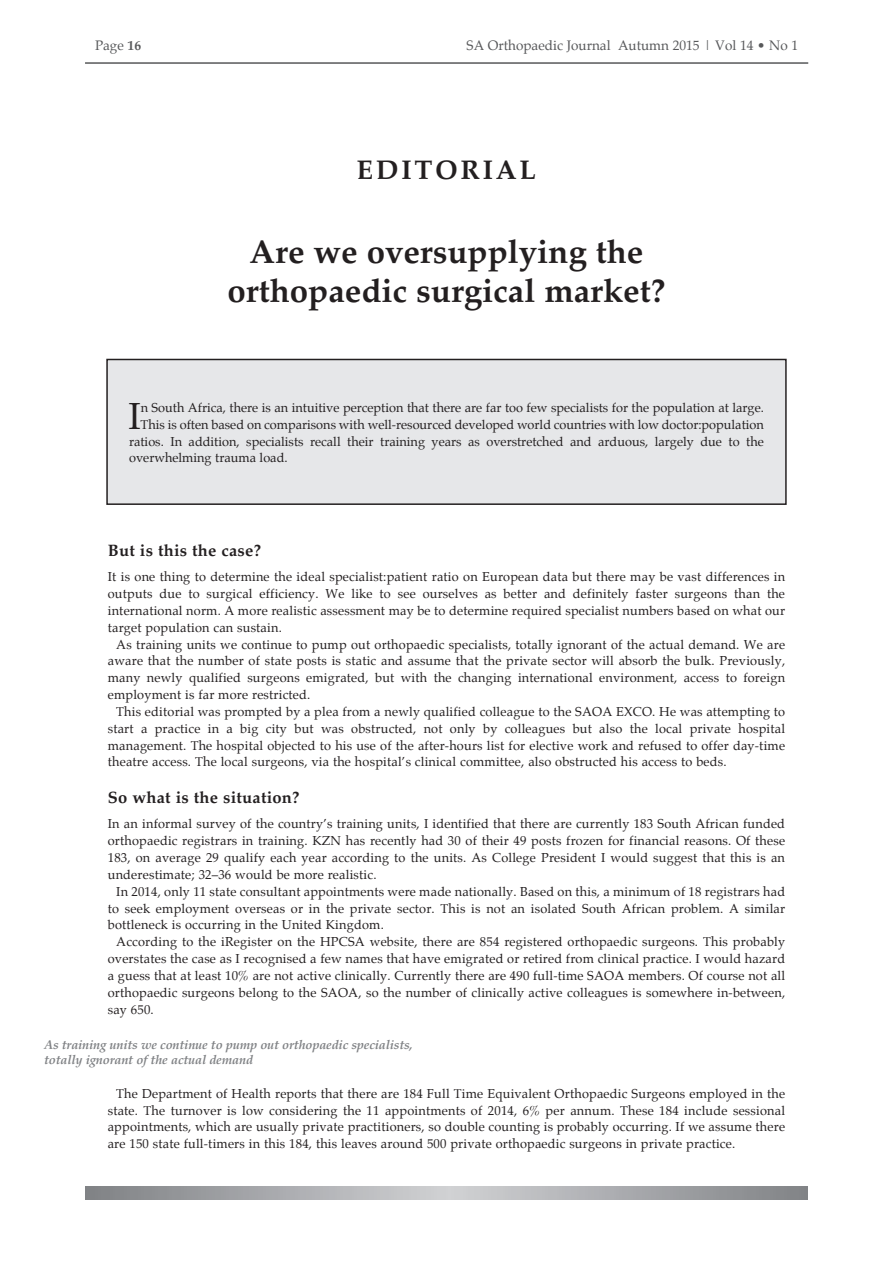
<style>
.page{position:relative;width:893px;height:1263px;background:#fff}
.page>*{position:absolute;margin:0;border:0;box-sizing:border-box;transform-origin:0 0}
.t1{font:36.9px "Palatino";color:#231f20}
.t2{font:700 33px/39.6px "Palatino";color:#231f20;text-align:center}
.t3{font:700 27px "Palatino";letter-spacing:.1em;color:#231f20}
.t4{font:700 16.5px "Palatino";letter-spacing:.015em;color:#231f20}
.t5{font:13.5px "Palatino";color:#57585a}
.t6{font:12.75px/16.8px "Palatino";letter-spacing:.015em;color:#231f20;text-align:justify}
.t7{font:italic 700 12.75px/15.3px "Palatino";letter-spacing:-.015em;color:#808285}
.s1{font-weight:700}
</style>
<div class="page">
<svg style="left:85px;top:1186px;width:723px;height:13px;background:#a8a9ac"></svg>
<hr style="left:85px;top:62px;width:723px;height:2px;background:#57585a">
<div style="left:108px;top:360px;width:677px;height:143px;background:#e6e7e9"></div>
<div style="left:106px;top:359px;width:681px;height:146px;border:2px solid #231f20"></div>
<p class="t5" style="left:95px;top:39px;width:48px">Page <span class="s1">16</span></p>
<p class="t5" style="left:467px;top:39px;width:333px">SA Orthopaedic Journal Autumn 2015 | Vol 14 • No 1</p>
<p class="t3" style="left:357px;top:154px;width:181px">EDITORIAL</p>
<p class="t2" style="left:228px;top:231px;width:439px">Are we oversupplying the orthopaedic surgical market?</p>
<p class="t1" style="left:128px;top:398px;width:14px">I</p>
<p class="t6" style="left:141px;top:400px;width:625px">n South Africa, there is an intuitive perception that there are far too few specialists for the population at large.</p>
<p class="t6" style="left:141px;top:417px;width:625px">This is often based on comparisons with well-resourced developed world countries with low doctor:population</p>
<p class="t6" style="left:129px;top:434px;width:636px">ratios. In addition, specialists recall their training years as overstretched and arduous, largely due to the</p>
<p class="t6" style="left:129px;top:450px;width:160px">overwhelming trauma load.</p>
<p class="t4" style="left:108px;top:541px;width:155px">But is this the case?</p>
<p class="t6" style="left:108px;top:569px;width:679px">It is one thing to determine the ideal specialist:patient ratio on European data but there may be vast differences in</p>
<p class="t6" style="left:108px;top:586px;width:679px">outputs due to surgical efficiency. We like to see ourselves as better and definitely faster surgeons than the</p>
<p class="t6" style="left:108px;top:603px;width:679px">international norm. A more realistic assessment may be to determine required specialist numbers based on what our</p>
<p class="t6" style="left:108px;top:620px;width:176px">target population can sustain.</p>
<p class="t6" style="left:116px;top:637px;width:670px">As training units we continue to pump out orthopaedic specialists, totally ignorant of the actual demand. We are</p>
<p class="t6" style="left:108px;top:653px;width:679px">aware that the number of state posts is static and assume that the private sector will absorb the bulk. Previously,</p>
<p class="t6" style="left:108px;top:670px;width:679px">many newly qualified surgeons emigrated, but with the changing international environment, access to foreign</p>
<p class="t6" style="left:108px;top:687px;width:204px">employment is far more restricted.</p>
<p class="t6" style="left:116px;top:704px;width:670px">This editorial was prompted by a plea from a newly qualified colleague to the SAOA EXCO. He was attempting to</p>
<p class="t6" style="left:108px;top:721px;width:679px">start a practice in a big city but was obstructed, not only by colleagues but also the local private hospital</p>
<p class="t6" style="left:108px;top:738px;width:679px">management. The hospital objected to his use of the after-hours list for elective work and refused to offer day-time</p>
<p class="t6" style="left:108px;top:754px;width:620px">theatre access. The local surgeons, via the hospital’s clinical committee, also obstructed his access to beds.</p>
<p class="t4" style="left:108px;top:788px;width:193px">So what is the situation?</p>
<p class="t6" style="left:108px;top:816px;width:679px">In an informal survey of the country’s training units, I identified that there are currently 183 South African funded</p>
<p class="t6" style="left:108px;top:833px;width:679px">orthopaedic registrars in training. KZN has recently had 30 of their 49 posts frozen for financial reasons. Of these</p>
<p class="t6" style="left:108px;top:850px;width:679px">183, on average 29 qualify each year according to the units. As College President I would suggest that this is an</p>
<p class="t6" style="left:108px;top:867px;width:270px">underestimate; 32–36 would be more realistic.</p>
<p class="t6" style="left:116px;top:884px;width:670px">In 2014, only 11 state consultant appointments were made nationally. Based on this, a minimum of 18 registrars had</p>
<p class="t6" style="left:108px;top:901px;width:679px">to seek employment overseas or in the private sector. This is not an isolated South African problem. A similar</p>
<p class="t6" style="left:108px;top:917px;width:278px">bottleneck is occurring in the United Kingdom.</p>
<p class="t6" style="left:116px;top:934px;width:670px">According to the iRegister on the HPCSA website, there are 854 registered orthopaedic surgeons. This probably</p>
<p class="t6" style="left:108px;top:951px;width:679px">overstates the case as I recognised a few names that have emigrated or retired from clinical practice. I would hazard</p>
<p class="t6" style="left:108px;top:968px;width:679px">a guess that at least 10% are not active clinically. Currently there are 490 full-time SAOA members. Of course not all</p>
<p class="t6" style="left:108px;top:985px;width:679px">orthopaedic surgeons belong to the SAOA, so the number of clinically active colleagues is somewhere in-between,</p>
<p class="t6" style="left:108px;top:1002px;width:48px">say 650.</p>
<p class="t7" style="left:44px;top:1037px;width:370px">As training units we continue to pump out orthopaedic specialists, totally ignorant of the actual demand</p>
<p class="t6" style="left:108px;top:1086px;width:679px;text-indent:9px">The Department of Health reports that there are 184 Full Time Equivalent Orthopaedic Surgeons employed in the state. The turnover is low considering the 11 appointments of 2014, 6% per annum. These 184 include sessional appointments, which are usually private practitioners, so double counting is probably occurring. If we assume there are 150 state full-timers in this 184, this leaves around 500 private orthopaedic surgeons in private practice.</p>
</div>
